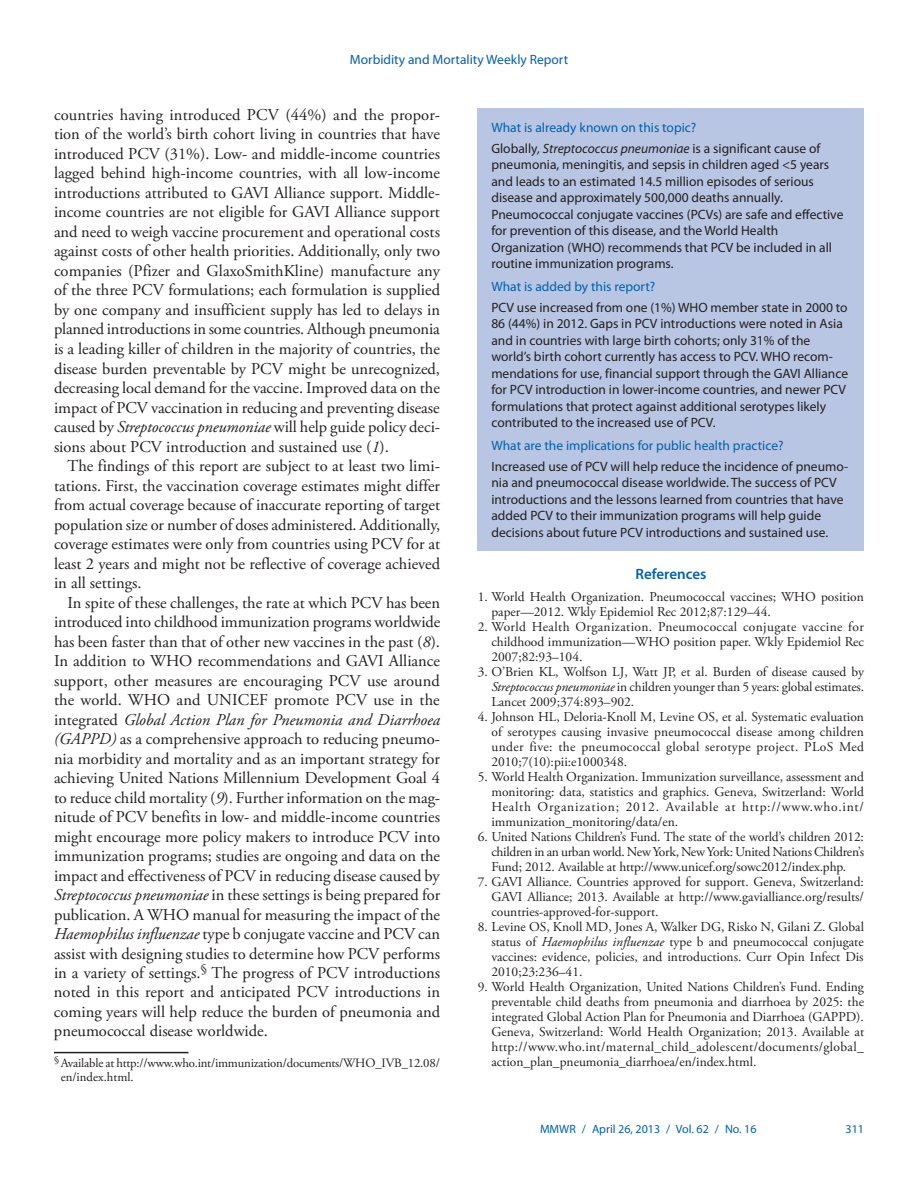
<style>
.page{position:relative;width:918px;height:1188px;background:#fff}
.page>*{position:absolute;margin:0;border:0;box-sizing:border-box;transform-origin:0 0}
.body_copy{font:16.5px/19.5px "Adobe Garamond Pro";color:#231f20;text-align:justify}
.headline3{font:600 15px "Myriad Pro";color:#0161ab}
.reference_text_1-9{font:13.5px/15px "Adobe Garamond Pro";color:#231f20;text-align:justify}
.fb_answer{font:13.5px/16.5px "Myriad Pro";color:#231f20}
.fb_question{font:13.5px "Myriad Pro";color:#0161ab}
.footnote_w_rule_text{font:12.75px/14.2px "Adobe Garamond Pro";letter-spacing:-.015em;color:#231f20}
.t1{font:12px "Myriad Pro";color:#0161ab}
.s1{font-style:italic}
</style>
<div class="page">
<div style="left:478px;top:108px;width:386px;height:442px;background:#b8c6e3"></div>
<hr style="left:54px;top:1052px;width:134px;height:1px;background:#231f20">
<p class="fb_question" style="left:350px;top:51px;width:220px">Morbidity and Mortality Weekly Report</p>
<p class="body_copy" style="left:54px;top:106px;width:388px">countries having introduced PCV (44%) and the propor&shy;tion of the world’s birth cohort living in countries that have introduced PCV (31%). Low- and middle-income countries lagged behind high-income countries, with all low-income introductions attributed to GAVI Alliance support. Middle&shy;income countries are not eligible for GAVI Alliance support and need to weigh vaccine procurement and operational costs against costs of other health priorities. Additionally, only two companies (Pfizer and GlaxoSmithKline) manufacture any of the three PCV formulations; each formulation is supplied by one company and insufficient supply has led to delays in planned introductions in some countries. Although pneumonia is a leading killer of children in the majority of countries, the disease burden preventable by PCV might be unrecognized, decreasing local demand for the vaccine. Improved data on the impact of PCV vaccination in reducing and preventing disease caused by <span class="s1">Streptococcus pneumoniae</span> will help guide policy deci&shy;sions about PCV introduction and sustained use (<span class="s1">1</span>).</p>
<p class="body_copy" style="left:54px;top:457px;width:388px;text-indent:13px">The findings of this report are subject to at least two limi&shy;tations. First, the vaccination coverage estimates might differ from actual coverage because of inaccurate reporting of target population size or number of doses administered. Additionally, coverage estimates were only from countries using PCV for at least 2 years and might not be reflective of coverage achieved in all settings.</p>
<p class="body_copy" style="left:54px;top:593px;width:388px;text-indent:14px">In spite of these challenges, the rate at which PCV has been introduced into childhood immunization programs worldwide has been faster than that of other new vaccines in the past (<span class="s1">8</span>).<br>In addition to WHO recommendations and GAVI Alliance support, other measures are encouraging PCV use around the world. WHO and UNICEF promote PCV use in the integrated <span class="s1">Global Action Plan for Pneumonia and Diarrhoea (GAPPD)</span> as a comprehensive approach to reducing pneumo&shy;nia morbidity and mortality and as an important strategy for achieving United Nations Millennium Development Goal 4 to reduce child mortality (<span class="s1">9</span>). Further information on the mag&shy;nitude of PCV benefits in low- and middle-income countries might encourage more policy makers to introduce PCV into immunization programs; studies are ongoing and data on the impact and effectiveness of PCV in reducing disease caused by <span class="s1">Streptococcus pneumoniae</span> in these settings is being prepared for publication. A WHO manual for measuring the impact of the <span class="s1">Haemophilus influenzae</span> type b conjugate vaccine and PCV can assist with designing studies to determine how PCV performs in a variety of settings.<sup>§</sup> The progress of PCV introductions noted in this report and anticipated PCV introductions in coming years will help reduce the burden of pneumonia and pneumococcal disease worldwide.</p>
<p class="footnote_w_rule_text" style="left:61px;top:1056px;width:381px;text-indent:-7px"><sup>§</sup> Available at http://www.who.int/immunization/documents/WHO_IVB_12.08/ en/index.html.</p>
<p class="fb_question" style="left:491px;top:119px;width:206px">What is already known on this topic?</p>
<p class="fb_answer" style="left:491px;top:140px;width:354px">Globally<span class="s1">, Streptococcus pneumoniae</span> is a significant cause of pneumonia, meningitis, and sepsis in children aged &lt;5 years and leads to an estimated 14.5 million episodes of serious disease and approximately 500,000 deaths annually.<br>Pneumococcal conjugate vaccines (PCVs) are safe and effective for prevention of this disease, and the World Health Organization (WHO) recommends that PCV be included in all routine immunization programs.</p>
<p class="fb_question" style="left:491px;top:278px;width:165px">What is added by this report?</p>
<p class="fb_answer" style="left:491px;top:299px;width:358px">PCV use increased from one (1%) WHO member state in 2000 to 86 (44%) in 2012. Gaps in PCV introductions were noted in Asia and in countries with large birth cohorts; only 31% of the world’s birth cohort currently has access to PCV. WHO recom&shy;mendations for use, financial support through the GAVI Alliance for PCV introduction in lower-income countries, and newer PCV formulations that protect against additional serotypes likely contributed to the increased use of PCV.</p>
<p class="fb_question" style="left:491px;top:437px;width:294px">What are the implications for public health practice?</p>
<p class="fb_answer" style="left:491px;top:458px;width:358px">Increased use of PCV will help reduce the incidence of pneumo&shy;nia and pneumococcal disease worldwide. The success of PCV introductions and the lessons learned from countries that have added PCV to their immunization programs will help guide decisions about future PCV introductions and sustained use.</p>
<p class="headline3" style="left:636px;top:565px;width:72px">References</p>
<p class="reference_text_1-9" style="left:491px;top:590px;width:374px;text-indent:-14px">1. World Health Organization. Pneumococcal vaccines; WHO position paper—2012. Wkly Epidemiol Rec 2012;87:129–44.</p>
<p class="reference_text_1-9" style="left:491px;top:620px;width:374px;text-indent:-14px">2. World Health Organization. Pneumococcal conjugate vaccine for childhood immunization—WHO position paper. Wkly Epidemiol Rec 2007;82:93–104.</p>
<p class="reference_text_1-9" style="left:491px;top:665px;width:374px;text-indent:-14px">3. O’Brien KL, Wolfson LJ, Watt JP, et al. Burden of disease caused by <span class="s1">Streptococcus pneumoniae</span> in children younger than 5 years: global estimates.<br>Lancet 2009;374:893–902.</p>
<p class="reference_text_1-9" style="left:491px;top:710px;width:374px;text-indent:-14px">4. Johnson HL, Deloria-Knoll M, Levine OS, et al. Systematic evaluation of serotypes causing invasive pneumococcal disease among children under five: the pneumococcal global serotype project. PLoS Med 2010;7(10):pii:e1000348.</p>
<p class="reference_text_1-9" style="left:491px;top:770px;width:374px;text-indent:-14px">5. World Health Organization. Immunization surveillance, assessment and monitoring: data, statistics and graphics. Geneva, Switzerland: World Health Organization; 2012. Available at http://www.who.int/ immunization_monitoring/data/en.</p>
<p class="reference_text_1-9" style="left:491px;top:830px;width:374px;text-indent:-14px">6. United Nations Children’s Fund. The state of the world’s children 2012: children in an urban world. New York, New York: United Nations Children’s Fund; 2012. Available at http://www.unicef.org/sowc2012/index.php.</p>
<p class="reference_text_1-9" style="left:491px;top:875px;width:374px;text-indent:-14px">7. GAVI Alliance. Countries approved for support. Geneva, Switzerland:<br>GAVI Alliance; 2013. Available at http://www.gavialliance.org/results/ countries-approved-for-support.</p>
<p class="reference_text_1-9" style="left:491px;top:920px;width:374px;text-indent:-14px">8. Levine OS, Knoll MD, Jones A, Walker DG, Risko N, Gilani Z. Global status of <span class="s1">Haemophilus influenzae</span> type b and pneumococcal conjugate vaccines: evidence, policies, and introductions. Curr Opin Infect Dis 2010;23:236–41.</p>
<p class="reference_text_1-9" style="left:491px;top:980px;width:374px;text-indent:-14px">9. World Health Organization, United Nations Children’s Fund. Ending preventable child deaths from pneumonia and diarrhoea by 2025: the integrated Global Action Plan for Pneumonia and Diarrhoea (GAPPD).<br>Geneva, Switzerland: World Health Organization; 2013. Available at http://www.who.int/maternal_child_adolescent/documents/global_ action_plan_pneumonia_diarrhoea/en/index.html.</p>
<p class="t1" style="left:540px;top:1121px;width:218px">MMWR / April 26, 2013 / Vol. 62 / No. 16</p>
<p class="t1" style="left:846px;top:1121px;width:20px">311</p>
</div>
